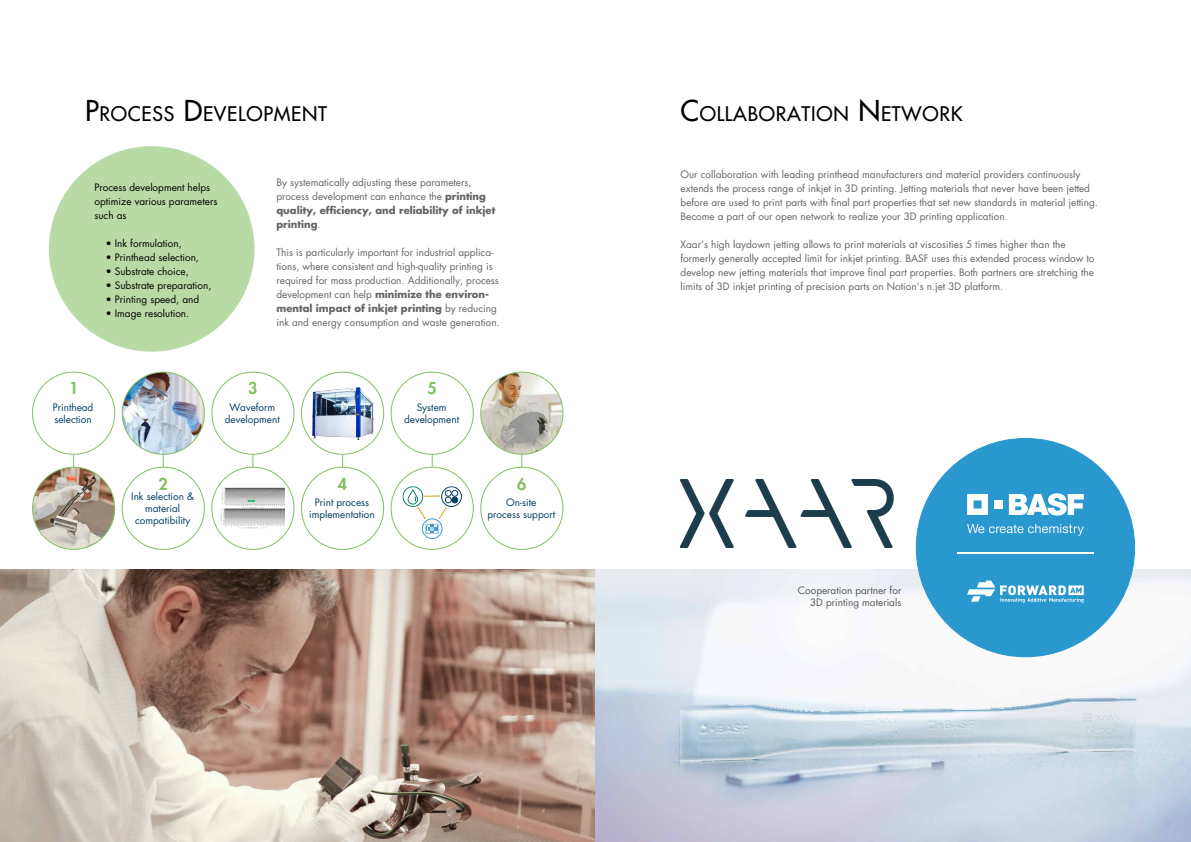
<style>
.page{position:relative;width:1191px;height:842px;background:#fff}
.page>*{position:absolute;margin:0;border:0;box-sizing:border-box;transform-origin:0 0}
.t1{font:19.6px "Futura";letter-spacing:.035em;color:#000}
.t2{font:800 16px "Futura";color:#84bf63}
.t3{font:10px/14px "Futura";color:#646363}
.t4{font:10px/14px "Futura";color:#000}
.t5{font:10px/12px "Futura";color:#003e63;text-align:center}
.t6{font:10px/12px "Futura";color:#575756;text-align:right}
.s1{font-size:28px}
.s2{font-weight:700}
</style>
<div class="page">
<img style="left:0;top:570px;width:595px;height:272px">
<hr style="left:73px;top:445px;width:1px;height:32px;background:#84bf63">
<div style="left:33px;top:372px;width:82px;height:82px;background:#fff;border-radius:50%"></div>
<div style="left:32px;top:372px;width:83px;height:83px;border:1px solid #84bf63;border-radius:50%"></div>
<img style="left:33px;top:467px;width:82px;height:82px;border-radius:41px">
<div style="left:32px;top:467px;width:83px;height:83px;border:1px solid #84bf63;border-radius:50%"></div>
<hr style="left:163px;top:445px;width:1px;height:32px;background:#84bf63">
<img style="left:122px;top:372px;width:82px;height:82px;border-radius:41px">
<div style="left:122px;top:372px;width:83px;height:83px;border:1px solid #84bf63;border-radius:50%"></div>
<div style="left:122px;top:467px;width:82px;height:82px;background:#fff;border-radius:50%"></div>
<div style="left:122px;top:467px;width:83px;height:83px;border:1px solid #84bf63;border-radius:50%"></div>
<hr style="left:342px;top:445px;width:1px;height:32px;background:#84bf63">
<div style="left:301px;top:372px;width:83px;height:82px;background:#fff;border-radius:50%"></div>
<img style="left:313px;top:388px;width:60px;height:52px">
<div style="left:301px;top:372px;width:83px;height:83px;border:1px solid #84bf63;border-radius:50%"></div>
<div style="left:301px;top:467px;width:83px;height:82px;background:#fff;border-radius:50%"></div>
<div style="left:301px;top:467px;width:83px;height:83px;border:1px solid #84bf63;border-radius:50%"></div>
<hr style="left:432px;top:445px;width:1px;height:32px;background:#84bf63">
<div style="left:391px;top:372px;width:82px;height:82px;background:#fff;border-radius:50%"></div>
<div style="left:391px;top:467px;width:82px;height:82px;background:#fff;border-radius:50%"></div>
<div style="left:441px;top:487px;width:20px;height:20px;border:1px solid #073e62;border-radius:50%"></div>
<svg style="left:422px;top:519px;width:20px;height:20px"></svg>
<div style="left:422px;top:519px;width:20px;height:20px;border:1px solid #3d99cf;border-radius:50%"></div>
<svg style="left:402px;top:486px;width:56px;height:48px"></svg>
<hr style="left:521px;top:445px;width:1px;height:32px;background:#84bf63">
<img style="left:481px;top:372px;width:82px;height:82px;border-radius:41px">
<div style="left:480px;top:372px;width:83px;height:83px;border:1px solid #84bf63;border-radius:50%"></div>
<div style="left:481px;top:467px;width:82px;height:82px;background:#fff;border-radius:50%"></div>
<div style="left:480px;top:467px;width:83px;height:83px;border:1px solid #84bf63;border-radius:50%"></div>
<hr style="left:252px;top:445px;width:1px;height:32px;background:#84bf63">
<div style="left:212px;top:372px;width:82px;height:82px;background:#fff;border-radius:50%"></div>
<div style="left:211px;top:372px;width:83px;height:83px;border:1px solid #84bf63;border-radius:50%"></div>
<div style="left:212px;top:467px;width:82px;height:82px;background:#fff;border-radius:50%"></div>
<div style="left:211px;top:467px;width:83px;height:83px;border:1px solid #84bf63;border-radius:50%"></div>
<img style="left:221px;top:488px;width:64px;height:40px">
<div style="left:49px;top:146px;width:205px;height:206px;background:#b8daa5;border-radius:50%"></div>
<img style="left:595px;top:570px;width:596px;height:272px">
<div style="left:916px;top:438px;width:218px;height:219px;background:#2998cf;border-radius:50%"></div>
<hr style="left:957px;top:552px;width:136px;height:1px;background:#fff">
<svg style="left:967px;top:494px;width:21px;height:21px"></svg>
<div style="left:994px;top:500px;width:8px;height:8px;background:#fff"></div>
<svg style="left:1009px;top:493px;width:74px;height:23px"></svg>
<svg style="left:967px;top:524px;width:116px;height:12px"></svg>
<svg style="left:967px;top:581px;width:116px;height:22px"></svg>
<img style="left:681px;top:480px;width:212px;height:68px">
<h1 class="t1" style="left:85px;top:101px;width:243px"><span class="s1">P</span>ROCESS <span class="s1">D</span>EVELOPMENT</h1>
<h1 class="t1" style="left:680px;top:101px;width:283px"><span class="s1">C</span>OLLABORATION <span class="s1">N</span> ETWORK</h1>
<p class="t4" style="left:94px;top:180px;width:124px">Process development helps optimize various parameters such as</p>
<p class="t4" style="left:106px;top:236px;width:78px">• Ink formulation,</p>
<p class="t4" style="left:106px;top:250px;width:95px">• Printhead selection,</p>
<p class="t4" style="left:106px;top:264px;width:84px">• Substrate choice,</p>
<p class="t4" style="left:106px;top:278px;width:107px">• Substrate preparation,</p>
<p class="t4" style="left:106px;top:292px;width:95px">• Printing speed, and</p>
<p class="t4" style="left:106px;top:306px;width:85px">• Image resolution.</p>
<p class="t3" style="left:276px;top:175px;width:220px">By systematically adjusting these parameters, process development can enhance the <span class="s2">printing quality, efficiency, and reliability of inkjet printing</span>.</p>
<p class="t3" style="left:276px;top:245px;width:225px">This is particularly important for industrial applica&shy;tions, where consistent and high-quality printing is required for mass production. Additionally, process development can help <span class="s2">minimize the environ&shy;mental impact of inkjet printing</span> by reducing ink and energy consumption and waste generation.</p>
<h2 class="t2" style="left:69px;top:377px;width:11px">1</h2>
<p class="t5" style="left:53px;top:401px;width:42px;text-align:left">Printhead selection</p>
<h2 class="t2" style="left:159px;top:473px;width:11px">2</h2>
<h2 class="t2" style="left:248px;top:377px;width:11px">3</h2>
<p class="t5" style="left:225px;top:401px;width:56px">Waveform development</p>
<h2 class="t2" style="left:338px;top:473px;width:11px">4</h2>
<h2 class="t2" style="left:427px;top:377px;width:11px">5</h2>
<p class="t5" style="left:404px;top:401px;width:56px">System development</p>
<h2 class="t2" style="left:517px;top:473px;width:11px">6</h2>
<p class="t5" style="left:131px;top:490px;width:64px">Ink selection &amp; material compatibility</p>
<p class="t5" style="left:309px;top:496px;width:67px">Print process implementation</p>
<p class="t5" style="left:487px;top:496px;width:69px">On-site<br>process support</p>
<p class="t3" style="left:680px;top:167px;width:419px">Our collaboration with leading printhead manufacturers and material providers continuously extends the process range of inkjet in 3D printing. Jetting materials that never have been jetted before are used to print parts with final part properties that set new standards in material jetting.<br>Become a part of our open network to realize your 3D printing application.</p>
<p class="t3" style="left:680px;top:237px;width:415px">Xaar‘s high laydown jetting allows to print materials at viscosities 5 times higher than the formerly generally accepted limit for inkjet printing. BASF uses this extended process window to develop new jetting materials that improve final part properties. Both partners are stretching the limits of 3D inkjet printing of precision parts on Notion‘s n.jet 3D platform.</p>
<p class="t6" style="left:798px;top:584px;width:105px">Cooperation partner for<br>3D printing materials</p>
</div>
